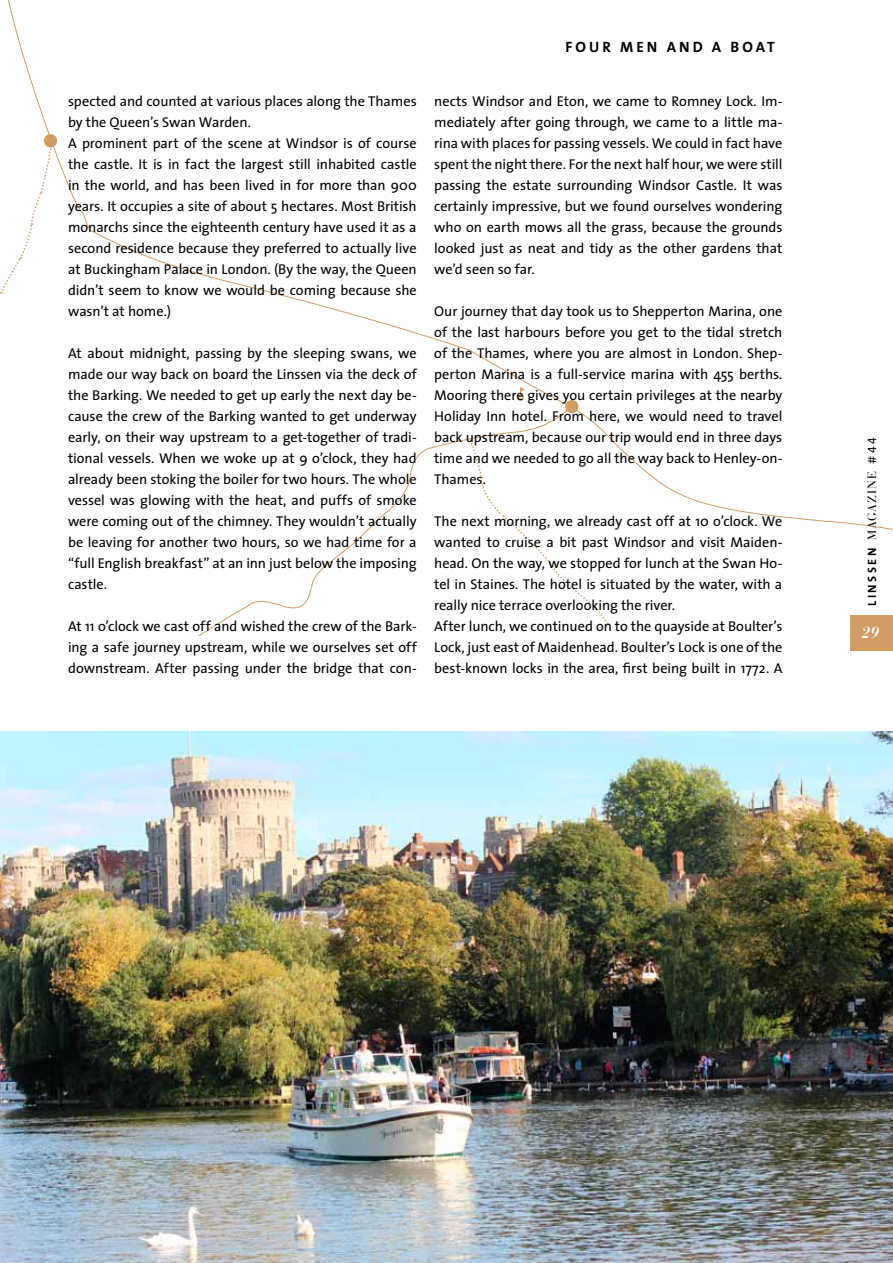
<style>
.page{position:relative;width:893px;height:1263px;background:#fff}
.page>*{position:absolute;margin:0;border:0;box-sizing:border-box;transform-origin:0 0}
.t1{font:italic 700 16.05px "Bauer Bodoni";color:#fff}
.t2{font:700 15px "The Sans";letter-spacing:.205em;color:#000}
.t3{font:14.25px/21px "The Sans";color:#000;text-align:justify}
.t4{font:12px "Bauer Bodoni";letter-spacing:.085em;color:#000}
.s1{font-family:"The Sans";font-weight:700}
.s2{font-family:"The Sans"}
.s3{font-family:"The Sans Expert"}
</style>
<div class="page">
<svg style="left:3px;top:0;width:890px;height:530px"></svg>
<svg style="left:198px;top:406px;width:373px;height:230px"></svg>
<div style="left:566px;top:401px;width:12px;height:11px;background:#d19d65;border-radius:50%"></div>
<div style="left:565px;top:400px;width:13px;height:13px;border:2px solid #d19d65;border-radius:50%"></div>
<svg style="left:470px;top:440px;width:138px;height:184px"></svg>
<svg style="left:517px;top:394px;width:7px;height:7px"></svg>
<svg style="left:519px;top:387px;width:5px;height:12px"></svg>
<img style="left:0;top:731px;width:893px;height:532px">
<div style="left:850px;top:615px;width:43px;height:36px;background:#d19d65"></div>
<p class="t2" style="left:566px;top:35px;width:211px">FOUR MEN AND A B OAT</p>
<p class="t3" style="left:68px;top:90px;width:350px;text-align:left">spected and counted at various places along the Thames by the Queen’s Swan Warden.<br>A prominent part of the scene at Windsor is of course the castle. It is in fact the largest still inhabited castle in the world, and has been lived in for more than 900 years. It occupies a site of about 5 hectares. Most British monarchs since the eighteenth century have used it as a second residence because they preferred to actually live at Buckingham Palace in London. (By the way, the Queen didn’t seem to know we would be coming because she wasn’t at home.)</p>
<p class="t3" style="left:68px;top:342px;width:351px">At about midnight, passing by the sleeping swans, we made our way back on board the Linssen via the deck of the Barking. We needed to get up early the next day be&shy;cause the crew of the Barking wanted to get underway early, on their way upstream to a get-together of tradi&shy;tional vessels. When we woke up at 9 o’clock, they had already been stoking the boiler for two hours. The whole vessel was glowing with the heat, and puffs of smoke were coming out of the chimney. They wouldn’t actually be leaving for another two hours, so we had time for a “full English breakfast” at an inn just below the imposing castle.</p>
<p class="t3" style="left:68px;top:615px;width:351px">At 11 o’clock we cast off and wished the crew of the Bark&shy;ing a safe journey upstream, while we ourselves set off downstream. After passing under the bridge that con-</p>
<p class="t3" style="left:434px;top:90px;width:350px">nects Windsor and Eton, we came to Romney Lock. I m&shy;mediately after going through, we came to a little ma&shy;rina with places for passing vessels. We could in fact have spent the night there. For the next half hour, we were still passing the estate surrounding Windsor Castle. It was certainly impressive, but we found ourselves wondering who on earth mows all the grass, because the grounds looked just as neat and tidy as the other gardens that we’d seen so far.</p>
<p class="t3" style="left:434px;top:300px;width:350px">Our journey that day took us to Shepperton Marina, one of the last harbours before you get to the tidal stretch of the Thames, where you are almost in London. Shep&shy;perton Marina is a full-service marina with 455 berths.<br>Mooring there gives you certain privileges at the nearby Holiday I nn hotel. From here, we would need to travel back upstream, because our trip would end in three days time and we needed to go all the way back to Henley-on-Thames.</p>
<p class="t3" style="left:434px;top:510px;width:350px;text-align:left">The next morning, we already cast off at 10 o’clock. We wanted to cruise a bit past Windsor and visit Maiden&shy;head. On the way, we stopped for lunch at the Swan Ho&shy;tel in Staines. The hotel is situated by the water, with a really nice terrace overlooking the river.<br>After lunch, we continued on to the quayside at Boulter’s Lock, just east of Maidenhead. Boulter’s Lock is one of the best-known locks in the area, first being built in 1772. A</p>
<p class="t4" style="left:865px;top:606px;width:170px;rotate:-90deg"><span class="s1">LINSSEN</span> magazine <span class="s2">#</span><span class="s3">44</span></p>
<p class="t1" style="left:862px;top:622px;width:19px">29</p>
</div>
